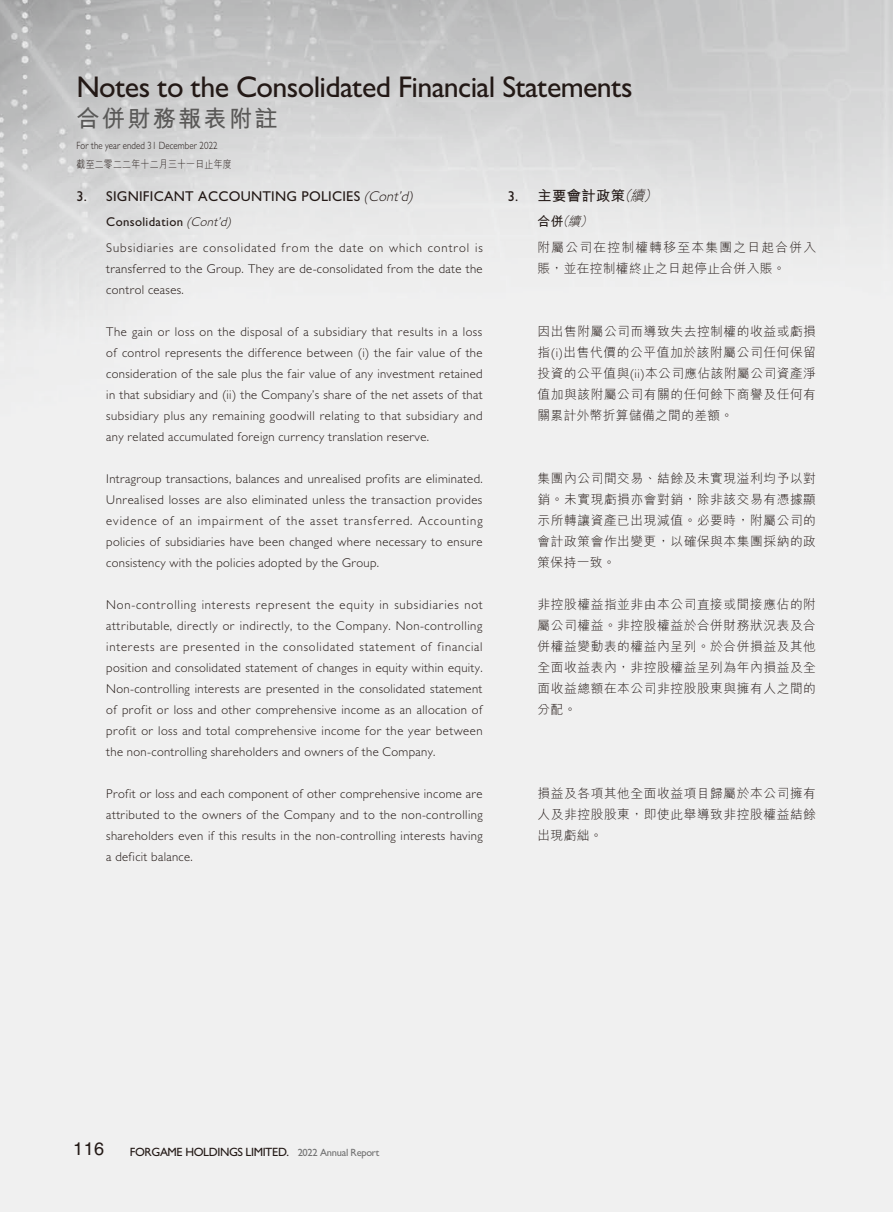
<style>
.page{position:relative;width:893px;height:1212px;background:#fff}
.page>*{position:absolute;margin:0;border:0;box-sizing:border-box;transform-origin:0 0}
.t1{font:500 30px "Gill Sans";letter-spacing:-.02em;color:#231916}
.t2{font:700 23.25px "M Hei HK";letter-spacing:.095em;color:#595857}
.t3{font:18px "Helvetica LT Std";color:#231916}
.t4{font:500 14.25px "Gill Sans";letter-spacing:.02em;color:#231916}
.t5{font:700 14.25px "M Hei HK";letter-spacing:.03em;color:#231916}
.t6{font:300 12.75px/21px "Gill Sans";letter-spacing:.025em;color:#231916;text-align:justify}
.t7{font:300 12.75px/21px "M Hei HK";letter-spacing:.04em;color:#231916;text-align:justify}
.t8{font:300 12.75px/25.2px "Gill Sans";letter-spacing:.075em;color:#231916}
.t9{font:300 12.75px/25.2px "M Hei HK";letter-spacing:.095em;color:#231916}
.t10{font:500 12px "Gill Sans";letter-spacing:-.03em;color:#231916}
.t11{font:300 10.5px "Gill Sans";letter-spacing:.01em;color:#231916;scale:.85 1}
.t12{font:300 10.5px "M Hei HK";letter-spacing:.025em;color:#231916;scale:.85 1}
.s1{font-weight:300;font-style:italic}
.s2{font-weight:500}
.s3{font-style:italic}
.s4{font-family:"Gill Sans";font-weight:500}
.s5{font-weight:700}
.s6{font-family:"Gill Sans"}
.s7{font-size:10.5px;color:#727272}
</style>
<div class="page">
<h1 class="t1" style="left:77px;top:69px;width:558px">Notes to the Consolidated Financial Statements</h1>
<h2 class="t2" style="left:77px;top:102px;width:203px">合併財務報表附註</h2>
<p class="t11" style="left:77px;top:139px;width:168px">For the year ended 31 December 2022</p>
<p class="t12" style="left:77px;top:159px;width:184px">截至二零二二年十二月三十一日止年度</p>
<p class="t4" style="left:77px;top:188px;width:338px">3. SIGNIFICANT ACCOUNTING POLICIES <span class="s1">(Cont’d)</span></p>
<p class="t8" style="left:106px;top:209px;width:378px"><span class="s2">Consolidation</span> <span class="s3">(Cont’d)<br></span>Subsidiaries are consolidated from the date on which control is</p>
<p class="t6" style="left:106px;top:258px;width:378px">transferred to the Group. They are de-consolidated from the date the control ceases.</p>
<p class="t6" style="left:106px;top:321px;width:378px">The gain or loss on the disposal of a subsidiary that results in a loss of control represents the difference between (i) the fair value of the consideration of the sale plus the fair value of any investment retained in that subsidiary and (ii) the Company’s share of the net assets of that subsidiary plus any remaining goodwill relating to that subsidiary and any related accumulated foreign currency translation reserve.</p>
<p class="t6" style="left:106px;top:468px;width:378px">Intragroup transactions, balances and unrealised profits are eliminated.<br>Unrealised losses are also eliminated unless the transaction provides evidence of an impairment of the asset transferred. Accounting policies of subsidiaries have been changed where necessary to ensure consistency with the policies adopted by the Group.</p>
<p class="t6" style="left:106px;top:594px;width:378px">Non-controlling interests represent the equity in subsidiaries not attributable, directly or indirectly, to the Company. Non-controlling interests are presented in the consolidated statement of financial position and consolidated statement of changes in equity within equity.<br>Non-controlling interests are presented in the consolidated statement of profit or loss and other comprehensive income as an allocation of profit or loss and total comprehensive income for the year between the non-controlling shareholders and owners of the Company.</p>
<p class="t6" style="left:106px;top:783px;width:378px">Profit or loss and each component of other comprehensive income are attributed to the owners of the Company and to the non-controlling shareholders even if this results in the non-controlling interests having a deficit balance.</p>
<p class="t5" style="left:508px;top:185px;width:154px"><span class="s4">3.</span> 主要會計政策<span class="s1">（續）</span></p>
<p class="t9" style="left:538px;top:209px;width:280px"><span class="s5">合併</span><span class="s3">（續）<br></span>附屬公司在控制權轉移至本集團之日起合併入</p>
<p class="t7" style="left:538px;top:257px;width:249px">賬，並在控制權終止之日起停止合併入賬。</p>
<p class="t7" style="left:538px;top:320px;width:280px">因出售附屬公司而導致失去控制權的收益或虧損指<span class="s6">(i)</span>出售代價的公平值加於該附屬公司任何保留投資的公平值與<span class="s6">(ii)</span>本公司應佔該附屬公司資產淨值加與該附屬公司有關的任何餘下商譽及任何有關累計外幣折算儲備之間的差額。</p>
<p class="t7" style="left:538px;top:467px;width:280px">集團內公司間交易、結餘及未實現溢利均予以對銷。未實現虧損亦會對銷，除非該交易有憑據顯示所轉讓資產已出現減值。必要時，附屬公司的會計政策會作出變更，以確保與本集團採納的政策保持一致。</p>
<p class="t7" style="left:538px;top:593px;width:280px">非控股權益指並非由本公司直接或間接應佔的附屬公司權益。非控股權益於合併財務狀況表及合併權益變動表的權益內呈列。於合併損益及其他全面收益表內，非控股權益呈列為年內損益及全面收益總額在本公司非控股股東與擁有人之間的分配。</p>
<p class="t7" style="left:538px;top:782px;width:280px">損益及各項其他全面收益項目歸屬於本公司擁有人及非控股股東，即使此舉導致非控股權益結餘出現虧絀。</p>
<h3 class="t3" style="left:73px;top:1138px;width:33px">116</h3>
<p class="t10" style="left:130px;top:1144px;width:251px">FORGAME HOLDINGS LIMITED. <span class="s7">2022 Annual Report</span></p>
</div>
